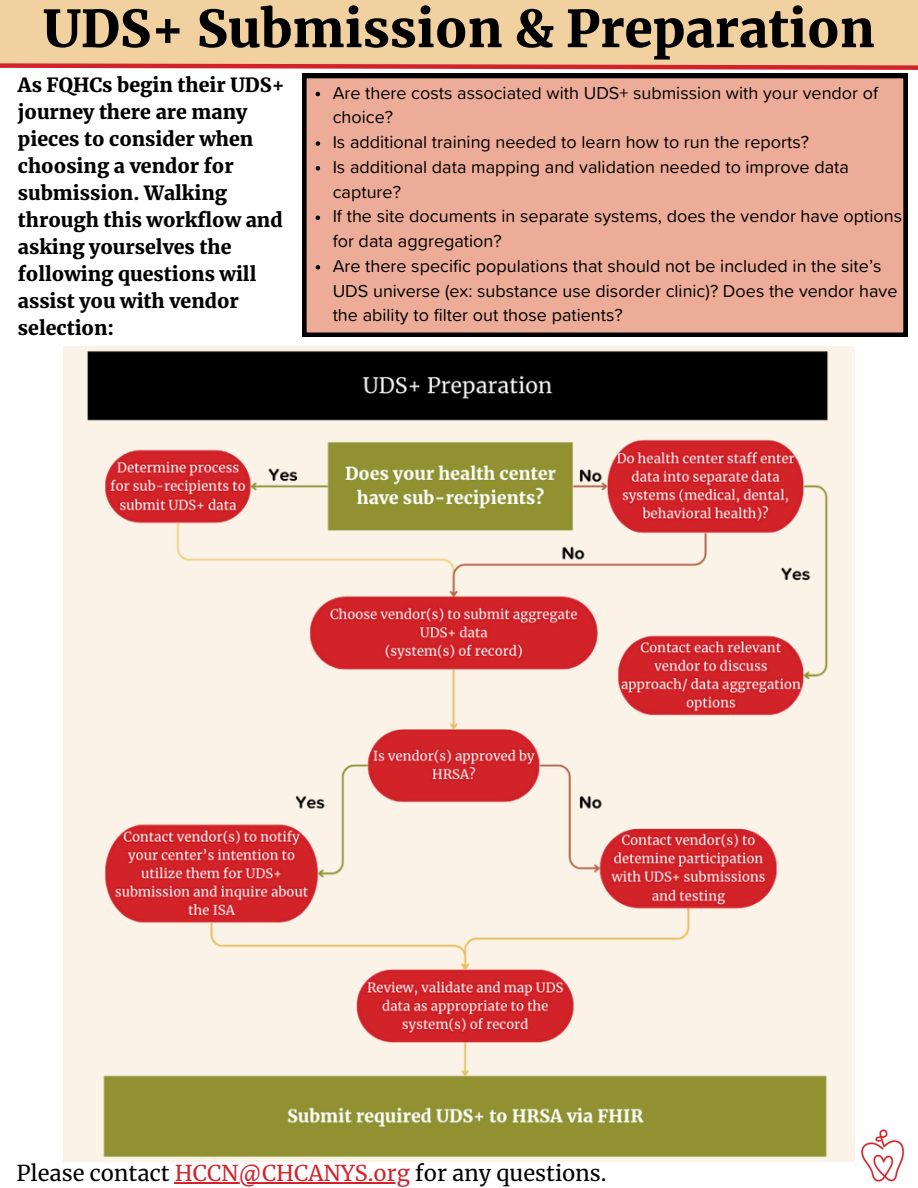
<style>
.page{position:relative;width:918px;height:1188px;background:#fff}
.page>*{position:absolute;margin:0;border:0;box-sizing:border-box;transform-origin:0 0}
.t1{font:900 51px "Merriweather";color:#000}
.t2{font:21.75px "Merriweather";color:#000}
.t3{font:900 19.5px/27px "Merriweather";color:#000}
.t4{font:18px/24.8px "Proxima Soft";color:#000}
.s1{color:#d2232a}
</style>
<div class="page">
<div style="left:0;top:0;width:918px;height:67px;background:#f1d1a0"></div>
<div style="left:302px;top:74px;width:605px;height:263px;background:#edac98"></div>
<svg style="left:0;top:63px;width:918px;height:7px"></svg>
<img style="left:847px;top:1123px;width:58px;height:59px">
<img style="left:70px;top:305px;width:777px;height:879px">
<svg style="left:316px;top:92px;width:4px;height:4px"></svg>
<svg style="left:316px;top:141px;width:4px;height:5px"></svg>
<svg style="left:316px;top:166px;width:4px;height:5px"></svg>
<svg style="left:316px;top:216px;width:4px;height:4px"></svg>
<svg style="left:316px;top:265px;width:4px;height:5px"></svg>
<hr style="left:175px;top:1182px;width:235px;height:1px;background:#d2232a">
<p class="t1" style="left:43px;top:-3px;width:834px">UDS+ Submission &amp; Preparation</p>
<p class="t3" style="left:18px;top:72px;width:268px">As FQHCs begin their UDS+ journey there are many pieces to consider when choosing a vendor for submission. Walking through this workflow and asking yourselves the following questions will assist you with vendor selection:</p>
<p class="t4" style="left:333px;top:81px;width:547px">Are there costs associated with UDS+ submission with your vendor of choice?</p>
<p class="t4" style="left:333px;top:130px;width:478px">Is additional training needed to learn how to run the reports?</p>
<p class="t4" style="left:333px;top:155px;width:518px">Is additional data mapping and validation needed to improve data capture?</p>
<p class="t4" style="left:333px;top:205px;width:571px">If the site documents in separate systems, does the vendor have options for data aggregation?</p>
<p class="t4" style="left:333px;top:254px;width:566px">Are there specific populations that should not be included in the site’s<br>UDS universe (ex: substance use disorder clinic)? Does the vendor have the ability to filter out those patients?</p>
<h2 class="t2" style="left:16px;top:1160px;width:592px">Please contact <span class="s1">HCCN@CHCANYS.org</span> for any questions.</h2>
</div>
